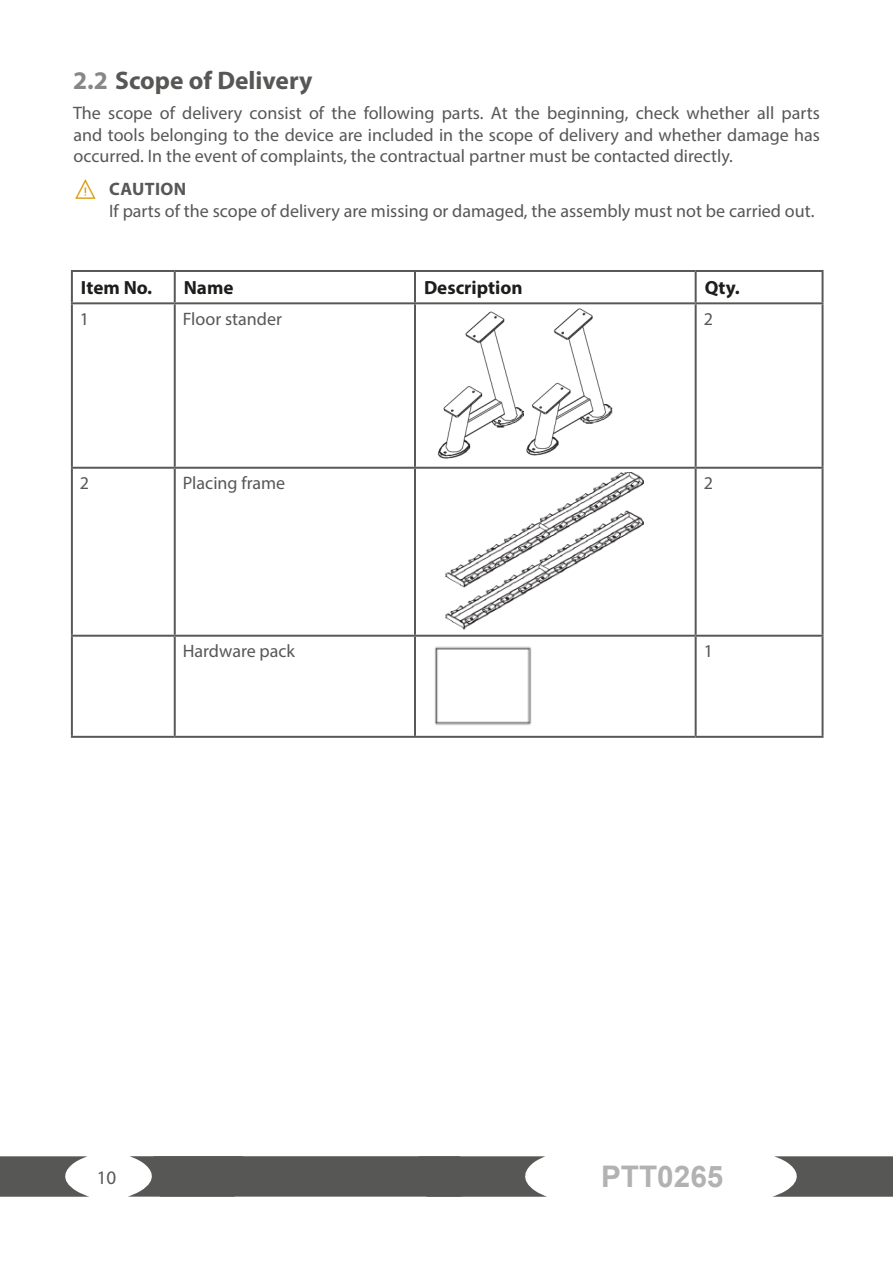
<style>
.page{position:relative;width:893px;height:1263px;background:#fff}
.page>*{position:absolute;margin:0;border:0;box-sizing:border-box;transform-origin:0 0}
.t1{font:700 29.7px "Arial";color:#b2b2b2}
.t2{font:700 25.5px "Myriad Pro";color:#575756}
.Einf__Abs{font:700 19.05px "Myriad Pro";color:#1d1d1b}
.t3{font:19.05px "Myriad Pro";color:#575756}
.Text_Hinweise{font:18px/21.1px "Myriad Pro";color:#575756;text-align:justify}
.t4{font:700 18px "Myriad Pro";letter-spacing:.02em;color:#575756}
.s1{color:#878787}
.s2{color:#db9500}
</style>
<div class="page">
<img style="left:434px;top:646px;width:98px;height:79px">
<img style="left:437px;top:308px;width:176px;height:151px">
<img style="left:445px;top:472px;width:199px;height:158px">
<svg style="left:0;top:1156px;width:89px;height:41px"></svg>
<svg style="left:772px;top:1156px;width:121px;height:41px;background:#717170"></svg>
<svg style="left:128px;top:1156px;width:419px;height:41px;background:#656564"></svg>
<hr style="left:71px;top:304px;width:2px;height:163px;background:#575756">
<hr style="left:71px;top:469px;width:2px;height:166px;background:#575756">
<hr style="left:71px;top:467px;width:104px;height:2px;background:#575756">
<hr style="left:174px;top:304px;width:2px;height:163px;background:#575756">
<hr style="left:174px;top:469px;width:2px;height:166px;background:#575756">
<hr style="left:175px;top:467px;width:240px;height:2px;background:#575756">
<hr style="left:414px;top:304px;width:2px;height:163px;background:#575756">
<hr style="left:414px;top:469px;width:2px;height:166px;background:#575756">
<hr style="left:415px;top:467px;width:281px;height:2px;background:#575756">
<hr style="left:696px;top:467px;width:127px;height:2px;background:#575756">
<hr style="left:695px;top:304px;width:2px;height:163px;background:#575756">
<hr style="left:821px;top:304px;width:2px;height:163px;background:#575756">
<hr style="left:695px;top:469px;width:2px;height:166px;background:#575756">
<hr style="left:821px;top:469px;width:2px;height:166px;background:#575756">
<hr style="left:71px;top:272px;width:2px;height:30px;background:#575756">
<hr style="left:174px;top:272px;width:2px;height:30px;background:#575756">
<hr style="left:414px;top:272px;width:2px;height:30px;background:#575756">
<hr style="left:71px;top:270px;width:104px;height:2px;background:#575756">
<hr style="left:175px;top:270px;width:240px;height:2px;background:#575756">
<hr style="left:415px;top:270px;width:281px;height:2px;background:#575756">
<hr style="left:696px;top:270px;width:127px;height:2px;background:#575756">
<hr style="left:71px;top:637px;width:2px;height:99px;background:#575756">
<hr style="left:695px;top:272px;width:2px;height:30px;background:#575756">
<hr style="left:821px;top:272px;width:2px;height:30px;background:#575756">
<hr style="left:71px;top:635px;width:104px;height:2px;background:#575756">
<hr style="left:71px;top:302px;width:104px;height:2px;background:#575756">
<hr style="left:175px;top:302px;width:240px;height:2px;background:#575756">
<hr style="left:415px;top:302px;width:281px;height:2px;background:#575756">
<hr style="left:696px;top:302px;width:127px;height:2px;background:#575756">
<hr style="left:174px;top:637px;width:2px;height:99px;background:#575756">
<hr style="left:175px;top:635px;width:240px;height:2px;background:#575756">
<hr style="left:414px;top:637px;width:2px;height:99px;background:#575756">
<hr style="left:415px;top:635px;width:281px;height:2px;background:#575756">
<hr style="left:696px;top:635px;width:127px;height:2px;background:#575756">
<hr style="left:695px;top:637px;width:2px;height:99px;background:#575756">
<hr style="left:821px;top:637px;width:2px;height:99px;background:#575756">
<hr style="left:71px;top:736px;width:104px;height:2px;background:#575756">
<hr style="left:175px;top:736px;width:240px;height:2px;background:#575756">
<hr style="left:415px;top:736px;width:281px;height:2px;background:#575756">
<hr style="left:696px;top:736px;width:127px;height:2px;background:#575756">
<p class="t2" style="left:73px;top:64px;width:241px"><span class="s1">2.2</span> Scope of Delivery</p>
<p class="Text_Hinweise" style="left:73px;top:103px;width:748px">The scope of delivery consist of the following parts. At the beginning, check whether all parts and tools belonging to the device are included in the scope of delivery and whether damage has occurred. In the event of complaints, the contractual partner must be contacted directly.</p>
<p class="t4" style="left:73px;top:177px;width:115px"><span class="s2">⚠</span> CAUTION</p>
<p class="Text_Hinweise" style="left:109px;top:200px;width:707px">If parts of the scope of delivery are missing or damaged, the assembly must not be carried out.</p>
<p class="Einf__Abs" style="left:81px;top:275px;width:73px">Item No.</p>
<p class="Einf__Abs" style="left:184px;top:275px;width:51px">Name</p>
<p class="Einf__Abs" style="left:424px;top:275px;width:100px">Description</p>
<p class="Einf__Abs" style="left:705px;top:275px;width:37px">Qty.</p>
<p class="Text_Hinweise" style="left:80px;top:308px;width:11px">1</p>
<p class="Text_Hinweise" style="left:183px;top:308px;width:101px">Floor stander</p>
<p class="Text_Hinweise" style="left:704px;top:308px;width:11px">2</p>
<p class="Text_Hinweise" style="left:80px;top:472px;width:11px">2</p>
<p class="Text_Hinweise" style="left:183px;top:472px;width:104px">Placing frame</p>
<p class="Text_Hinweise" style="left:704px;top:472px;width:11px">2</p>
<p class="Text_Hinweise" style="left:183px;top:640px;width:114px">Hardware pack</p>
<p class="Text_Hinweise" style="left:704px;top:640px;width:11px">1</p>
<p class="t3" style="left:97px;top:1166px;width:21px">10</p>
<h1 class="t1" style="left:601px;top:1155px;width:124px">PTT0265</h1>
</div>
